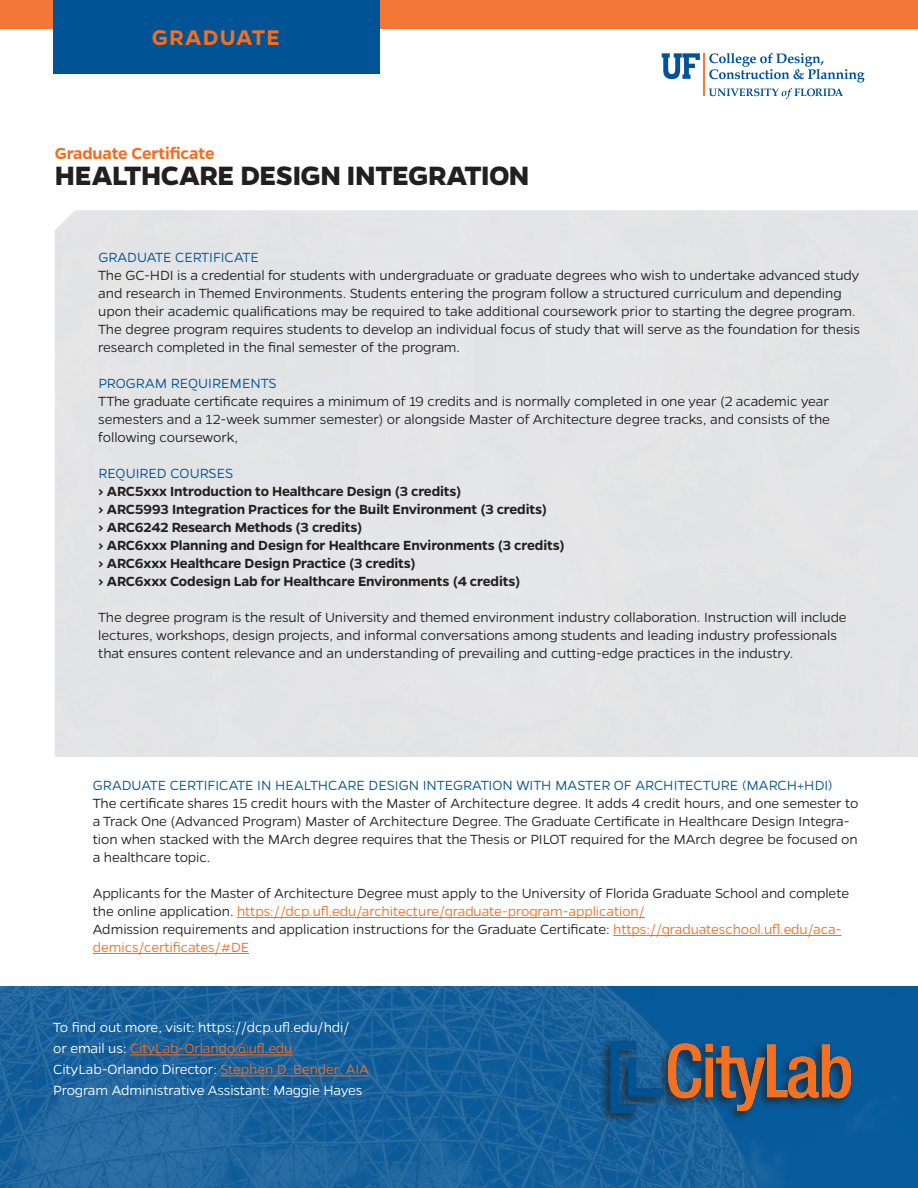
<style>
.page{position:relative;width:918px;height:1188px;background:#fff}
.page>*{position:absolute;margin:0;border:0;box-sizing:border-box;transform-origin:0 0}
.t1{font:700 30px "Gentona";letter-spacing:-.015em;color:#231f20}
.t2{font:600 24px "Gentona";letter-spacing:.05em;color:#f36e21}
.t3{font:600 18px "Gentona";letter-spacing:-.01em;color:#f36e21}
.t4{font:300 15px/18px "Gentona";letter-spacing:-.01em;color:#231f20}
.t5{font:600 15px "Gentona";letter-spacing:-.01em;color:#231f20}
.t6{font:300 15px "Gentona";letter-spacing:-.005em;color:#005495}
.t7{font:300 15px "Gentona";letter-spacing:-.01em;color:#fff}
.t8{font:300 15px "Gentona";letter-spacing:-.01em;color:#f36e21}
.s1{color:#f36e21}
.s2{color:#fff}
</style>
<div class="page">
<div style="left:0;top:0;width:918px;height:29px;background:#f37736"></div>
<div style="left:53px;top:0;width:327px;height:74px;background:#005495"></div>
<hr style="left:704px;top:53px;width:1px;height:43px;background:#f37736">
<svg style="left:662px;top:53px;width:38px;height:26px"></svg>
<svg style="left:709px;top:53px;width:155px;height:46px"></svg>
<hr style="left:237px;top:917px;width:408px;height:1px;background:#f36e21">
<hr style="left:613px;top:935px;width:229px;height:1px;background:#f36e21">
<hr style="left:93px;top:953px;width:156px;height:1px;background:#f36e21">
<img style="left:0;top:987px;width:918px;height:201px">
<div style="left:597px;top:1039px;width:257px;height:86px;background:#231f20;opacity:.75"></div>
<img style="left:603px;top:1032px;width:261px;height:116px">
<hr style="left:130px;top:1055px;width:162px;height:1px;background:#f36e21">
<hr style="left:220px;top:1076px;width:149px;height:1px;background:#f36e21">
<p class="t2" style="left:152px;top:24px;width:129px">GRADUATE</p>
<p class="t3" style="left:55px;top:143px;width:161px">Graduate Certificate</p>
<p class="t1" style="left:55px;top:158px;width:476px">HEALTHCARE DESIGN INTEGRATION</p>
<p class="t6" style="left:98px;top:249px;width:162px">GRADUATE CERTIFICATE</p>
<p class="t4" style="left:98px;top:266px;width:763px">The GC-HDI is a credential for students with undergraduate or graduate degrees who wish to undertake advanced study and research in Themed Environments. Students entering the program follow a structured curriculum and depending upon their academic qualifications may be required to take additional coursework prior to starting the degree program.<br>The degree program requires students to develop an individual focus of study that will serve as the foundation for thesis research completed in the final semester of the program.</p>
<p class="t6" style="left:98px;top:375px;width:180px">PROGRAM REQUIREMENTS</p>
<p class="t4" style="left:98px;top:392px;width:733px;text-align:justify">TThe graduate certificate requires a minimum of 19 credits and is normally completed in one year (2 academic year semesters and a 12-week summer semester) or alongside Master of Architecture degree tracks, and consists of the following coursework,</p>
<p class="t6" style="left:98px;top:465px;width:137px">REQUIRED COURSES</p>
<p class="t5" style="left:98px;top:483px;width:365px">› ARC5xxx Introduction to Healthcare Design (3 credits)</p>
<p class="t5" style="left:98px;top:501px;width:450px">› ARC5993 Integration Practices for the Built Environment (3 credits)</p>
<p class="t5" style="left:98px;top:519px;width:266px">› ARC6242 Research Methods (3 credits)</p>
<p class="t5" style="left:98px;top:537px;width:468px">› ARC6xxx Planning and Design for Healthcare Environments (3 credits)</p>
<p class="t5" style="left:98px;top:555px;width:319px">› ARC6xxx Healthcare Design Practice (3 credits)</p>
<p class="t5" style="left:98px;top:573px;width:424px">› ARC6xxx Codesign Lab for Healthcare Environments (4 credits)</p>
<p class="t4" style="left:98px;top:608px;width:750px">The degree program is the result of University and themed environment industry collaboration. Instruction will include lectures, workshops, design projects, and informal conversations among students and leading industry professionals that ensures content relevance and an understanding of prevailing and cutting-edge practices in the industry.</p>
<p class="t6" style="left:93px;top:777px;width:741px">GRADUATE CERTIFICATE IN HEALTHCARE DESIGN INTEGRATION WITH MASTER OF ARCHITECTURE (MARCH+HDI)</p>
<p class="t4" style="left:93px;top:794px;width:767px">The certificate shares 15 credit hours with the Master of Architecture degree. It adds 4 credit hours, and one semester to a Track One (Advanced Program) Master of Architecture Degree. The Graduate Certificate in Healthcare Design Integra&shy;tion when stacked with the MArch degree requires that the Thesis or PILOT required for the MArch degree be focused on a healthcare topic.</p>
<p class="t4" style="left:93px;top:884px;width:758px">Applicants for the Master of Architecture Degree must apply to the University of Florida Graduate School and complete the online application. <span class="s1">https://dcp.ufl.edu/architecture/graduate-program-application/</span></p>
<p class="t4" style="left:93px;top:920px;width:750px">Admission requirements and application instructions for the Graduate Certificate: <span class="s1">https://graduateschool.ufl.edu/aca&shy;demics/certificates/#DE</span></p>
<p class="t7" style="left:53px;top:1019px;width:298px">To find out more, visit: https://dcp.ufl.edu/hdi/</p>
<p class="t8" style="left:53px;top:1040px;width:241px"><span class="s2">or email us:</span> CityLab-Orlando@ufl.edu</p>
<p class="t7" style="left:53px;top:1061px;width:317px">CityLab-Orlando Director: <span class="s1">Stephen D. Bender, AIA</span></p>
<p class="t7" style="left:53px;top:1082px;width:311px">Program Administrative Assistant: Maggie Hayes</p>
</div>
